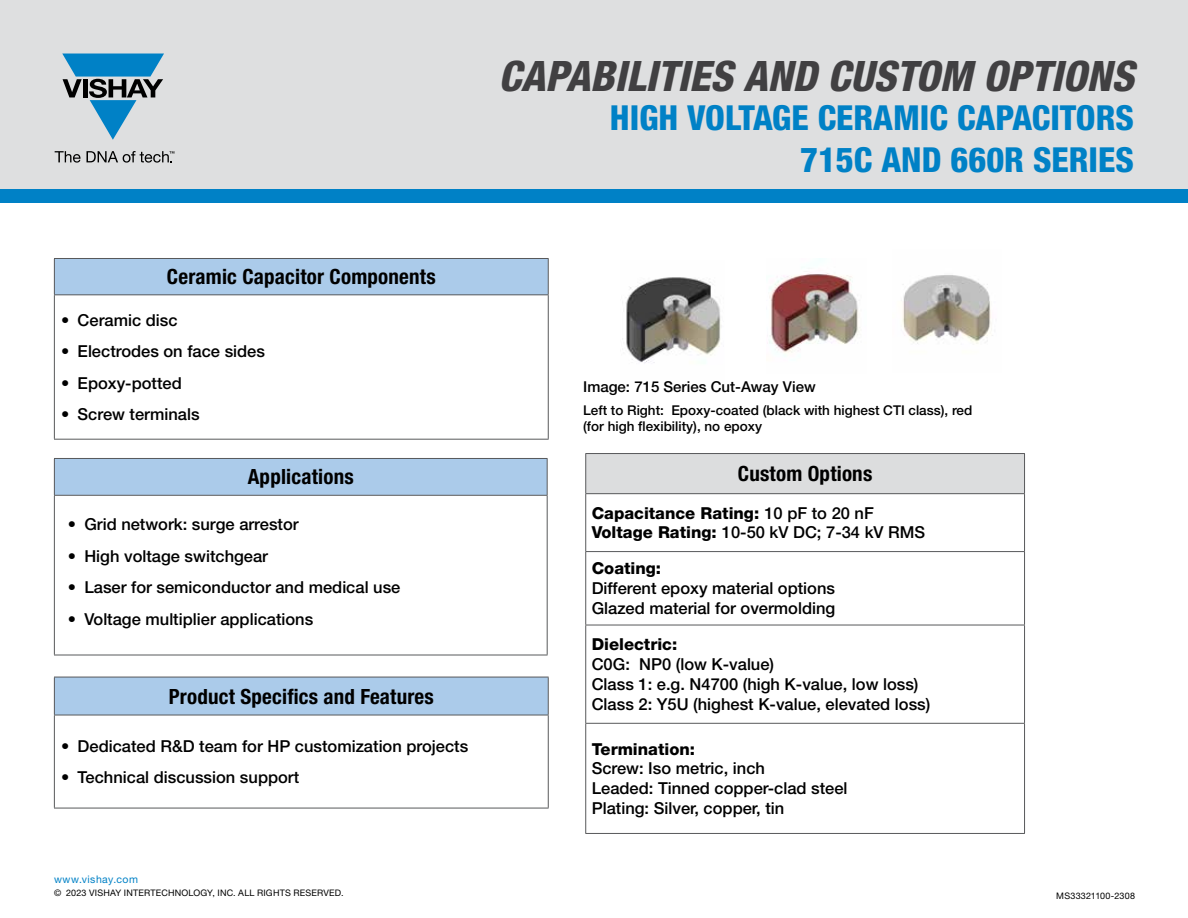
<style>
.page{position:relative;width:1188px;height:918px;background:#fff}
.page>*{position:absolute;margin:0;border:0;box-sizing:border-box;transform-origin:0 0}
.t1{font:italic 800 condensed 42px "Helvetica Neue LT Std";color:#414042}
.t2{font:800 condensed 34.5px/41.4px "Helvetica Neue LT Std";color:#0081c6;text-align:right}
.t3{font:700 condensed 21px "Helvetica Neue LT Std";letter-spacing:.01em;color:#000}
.t4{font:500 16.5px/19.8px "Helvetica Neue LT Std";color:#000}
.t5{font:800 16.5px/19.8px "Helvetica Neue LT Std";color:#000}
.t6{font:500 15px "Helvetica Neue LT Std";color:#000}
.t7{font:500 13.5px/16.2px "Helvetica Neue LT Std";color:#000}
.t8{font:10.5px "Helvetica Neue LT Std";letter-spacing:.045em;color:#0081c6}
.t9{font:9px "Helvetica Neue LT Std";letter-spacing:.025em;color:#000}
.s1{font-weight:500}
</style>
<div class="page">
<div style="left:0;top:0;width:1188px;height:189px;background:#dedfe0"></div>
<svg style="left:55px;top:151px;width:119px;height:12px"></svg>
<svg style="left:62px;top:54px;width:102px;height:86px"></svg>
<div style="left:586px;top:454px;width:439px;height:40px;background:#dcddde"></div>
<hr style="left:585px;top:494px;width:1px;height:57px;background:#58595b">
<hr style="left:1024px;top:494px;width:1px;height:57px;background:#58595b">
<hr style="left:585px;top:552px;width:1px;height:73px;background:#58595b">
<hr style="left:1024px;top:552px;width:1px;height:73px;background:#58595b">
<hr style="left:585px;top:625px;width:1px;height:98px;background:#58595b">
<hr style="left:1024px;top:625px;width:1px;height:98px;background:#58595b">
<hr style="left:585px;top:724px;width:1px;height:109px;background:#58595b">
<hr style="left:1024px;top:724px;width:1px;height:109px;background:#58595b">
<hr style="left:585px;top:453px;width:440px;height:1px;background:#58595b">
<hr style="left:585px;top:454px;width:1px;height:39px;background:#58595b">
<hr style="left:1024px;top:454px;width:1px;height:39px;background:#58595b">
<hr style="left:585px;top:493px;width:440px;height:1px;background:#58595b">
<hr style="left:585px;top:551px;width:440px;height:1px;background:#58595b">
<hr style="left:585px;top:625px;width:440px;height:1px;background:#58595b">
<hr style="left:585px;top:723px;width:440px;height:1px;background:#58595b">
<hr style="left:585px;top:833px;width:440px;height:1px;background:#58595b">
<div style="left:0;top:189px;width:1188px;height:13px;background:#0081c6"></div>
<img style="left:622px;top:277px;width:99px;height:86px">
<img style="left:769px;top:258px;width:90px;height:95px">
<img style="left:902px;top:275px;width:91px;height:69px">
<div style="left:54px;top:258px;width:494px;height:37px;background:#abcbea"></div>
<hr style="left:54px;top:295px;width:1px;height:144px;background:#58595b">
<hr style="left:548px;top:295px;width:1px;height:144px;background:#58595b">
<hr style="left:54px;top:439px;width:495px;height:1px;background:#58595b">
<hr style="left:54px;top:258px;width:495px;height:1px;background:#58595b">
<hr style="left:54px;top:259px;width:1px;height:35px;background:#58595b">
<hr style="left:54px;top:294px;width:495px;height:1px;background:#58595b">
<hr style="left:548px;top:259px;width:1px;height:35px;background:#58595b">
<div style="left:54px;top:677px;width:494px;height:38px;background:#abcbea"></div>
<hr style="left:54px;top:715px;width:1px;height:93px;background:#58595b">
<hr style="left:548px;top:715px;width:1px;height:93px;background:#58595b">
<hr style="left:54px;top:808px;width:495px;height:1px;background:#58595b">
<hr style="left:54px;top:677px;width:495px;height:1px;background:#58595b">
<hr style="left:54px;top:677px;width:1px;height:38px;background:#58595b">
<hr style="left:54px;top:715px;width:495px;height:1px;background:#58595b">
<hr style="left:548px;top:677px;width:1px;height:38px;background:#58595b">
<div style="left:54px;top:458px;width:493px;height:37px;background:#abcbea"></div>
<hr style="left:54px;top:496px;width:1px;height:159px;background:#58595b">
<hr style="left:547px;top:496px;width:1px;height:159px;background:#58595b">
<hr style="left:54px;top:655px;width:494px;height:1px;background:#58595b">
<hr style="left:54px;top:458px;width:494px;height:1px;background:#58595b">
<hr style="left:54px;top:459px;width:1px;height:36px;background:#58595b">
<hr style="left:54px;top:495px;width:494px;height:1px;background:#58595b">
<hr style="left:547px;top:459px;width:1px;height:36px;background:#58595b">
<h1 class="t1" style="left:499px;top:50px;width:637px">CAPABILITIES AND CUSTOM OPTIONS</h1>
<p class="t3" style="left:167px;top:264px;width:270px">Ceramic Capacitor Components</p>
<p class="t4" style="left:61px;top:310px;width:118px">• Ceramic disc</p>
<p class="t4" style="left:61px;top:341px;width:205px">• Electrodes on face sides</p>
<p class="t4" style="left:61px;top:373px;width:122px">• Epoxy-potted</p>
<p class="t4" style="left:61px;top:404px;width:140px">• Screw terminals</p>
<p class="t3" style="left:248px;top:464px;width:108px">Applications</p>
<p class="t4" style="left:68px;top:514px;width:232px">• Grid network: surge arrestor</p>
<p class="t4" style="left:68px;top:546px;width:202px">• High voltage switchgear</p>
<p class="t4" style="left:68px;top:577px;width:334px">• Laser for semiconductor and medical use</p>
<p class="t4" style="left:68px;top:609px;width:247px">• Voltage multiplier applications</p>
<p class="t3" style="left:169px;top:683px;width:267px">Product Specifics and Features</p>
<p class="t4" style="left:61px;top:736px;width:409px">• Dedicated R&amp;D team for HP customization projects</p>
<p class="t4" style="left:61px;top:767px;width:240px">• Technical discussion support</p>
<h2 class="t2" style="left:610px;top:97px;width:526px">HIGH VOLTAGE CERAMIC CAPACITORS<br>715C AND 660R SERIES</h2>
<p class="t6" style="left:583px;top:378px;width:234px">Image: 715 Series Cut-Away View</p>
<p class="t7" style="left:583px;top:402px;width:391px">Left to Right: Epoxy-coated (black with highest CTI class), red (for high flexibility), no epoxy</p>
<p class="t3" style="left:738px;top:461px;width:136px">Custom Options</p>
<p class="t5" style="left:592px;top:503px;width:335px">Capacitance Rating: <span class="s1">10 pF to 20 nF<br></span>Voltage Rating: <span class="s1">10-50 kV DC; 7-34 kV RMS</span></p>
<p class="t5" style="left:592px;top:559px;width:71px">Coating:</p>
<p class="t4" style="left:592px;top:578px;width:245px">Different epoxy material options<br>Glazed material for overmolding</p>
<p class="t5" style="left:592px;top:635px;width:87px">Dielectric:</p>
<p class="t4" style="left:592px;top:654px;width:340px">C0G: NP0 (low K-value)<br>Class 1: e.g. N4700 (high K-value, low loss)<br>Class 2: Y5U (highest K-value, elevated loss)</p>
<p class="t5" style="left:592px;top:739px;width:105px">Termination:</p>
<p class="t4" style="left:592px;top:758px;width:257px">Screw: Iso metric, inch<br>Leaded: Tinned copper-clad steel<br>Plating: Silver, copper, tin</p>
<p class="t8" style="left:54px;top:873px;width:86px">www.vishay.com</p>
<p class="t9" style="left:54px;top:888px;width:291px">© 2023 VISHAY INTERTECHNOLOGY, INC. ALL RIGHTS RESERVED.</p>
<p class="t9" style="left:1056px;top:891px;width:80px">MS33321100-2308</p>
</div>
